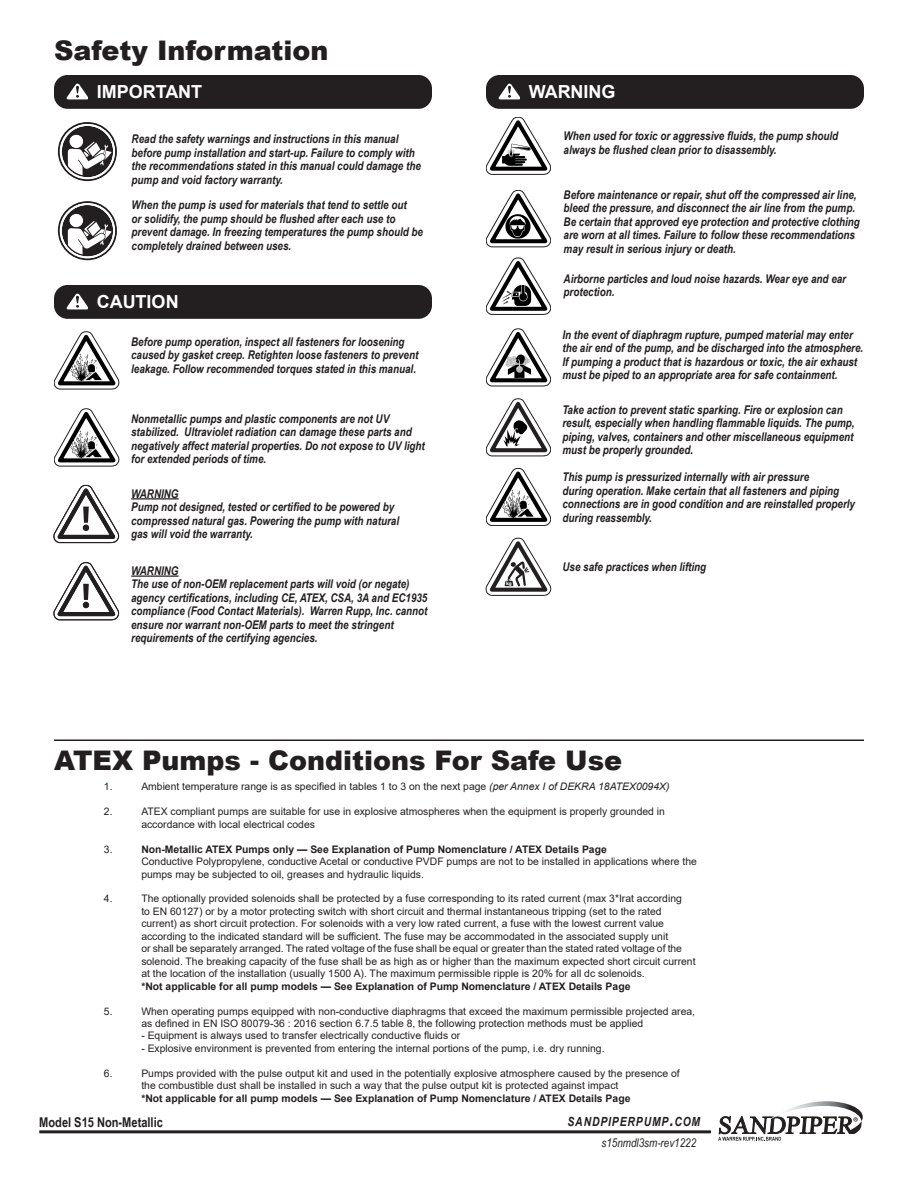
<style>
.page{position:relative;width:918px;height:1188px;background:#fff}
.page>*{position:absolute;margin:0;border:0;box-sizing:border-box;transform-origin:0 0}
.Drawing_Headline{font:900 27px "Arial";color:#231f20}
.Subhead_1{font:700 18px "Arial";color:#fff}
.t1{font:700 13.5px "Arial Narrow";color:#231f20}
.t2{font:italic 700 12.6px "Arial Narrow";letter-spacing:.07em;color:#231f20}
.t3{font:italic 700 12px/13.5px "Arial Narrow";color:#231f20}
.t4{font:italic 12px "Arial Narrow";color:#231f20}
.t5{font:10.35px/12.5px "Arial";color:#231f20}
.t6{font:700 5.1px "Myriad Pro";color:#fff}
.s1{font-style:italic}
.s2{font-weight:700}
.s3{font-size:18px}
</style>
<div class="page">
<hr style="left:39px;top:1130px;width:672px;height:3px;background:#231f20">
<svg style="left:718px;top:1101px;width:145px;height:41px"></svg>
<div style="left:54px;top:75px;width:378px;height:34px;background:#231f20;border-radius:13px"></div>
<img style="left:67px;top:84px;width:20px;height:15px">
<hr style="left:54px;top:740px;width:810px;height:1px;background:#231f20">
<svg style="left:62px;top:126px;width:51px;height:51px"></svg>
<div style="left:58px;top:122px;width:59px;height:59px;border:2px solid #231f20;border-radius:50%"></div>
<div style="left:60px;top:124px;width:55px;height:55px;border:2px solid #fff;border-radius:50%"></div>
<img style="left:62px;top:126px;width:51px;height:51px;border-radius:25px">
<div style="left:70px;top:135px;width:13px;height:12px;background:#fff;border-radius:50%"></div>
<div style="left:70px;top:135px;width:13px;height:13px;border:1px solid #fff;border-radius:50%"></div>
<svg style="left:62px;top:205px;width:51px;height:51px"></svg>
<div style="left:58px;top:201px;width:59px;height:59px;border:2px solid #231f20;border-radius:50%"></div>
<div style="left:60px;top:203px;width:55px;height:55px;border:2px solid #fff;border-radius:50%"></div>
<img style="left:62px;top:206px;width:51px;height:50px;border-radius:25px">
<div style="left:70px;top:214px;width:13px;height:13px;background:#fff;border-radius:50%"></div>
<div style="left:70px;top:214px;width:13px;height:13px;border:1px solid #fff;border-radius:50%"></div>
<svg style="left:54px;top:332px;width:65px;height:58px"></svg>
<div style="left:54px;top:285px;width:378px;height:34px;background:#231f20;border-radius:13px"></div>
<img style="left:67px;top:294px;width:20px;height:15px">
<div style="left:486px;top:75px;width:378px;height:34px;background:#231f20;border-radius:13px"></div>
<img style="left:499px;top:84px;width:20px;height:15px">
<svg style="left:54px;top:409px;width:65px;height:58px"></svg>
<svg style="left:486px;top:117px;width:65px;height:58px"></svg>
<svg style="left:486px;top:258px;width:65px;height:57px"></svg>
<svg style="left:486px;top:190px;width:65px;height:57px"></svg>
<svg style="left:486px;top:329px;width:65px;height:57px"></svg>
<svg style="left:486px;top:468px;width:65px;height:58px"></svg>
<svg style="left:486px;top:399px;width:65px;height:57px"></svg>
<svg style="left:53px;top:485px;width:67px;height:58px"></svg>
<hr style="left:131px;top:498px;width:48px;height:2px;background:#231f20">
<svg style="left:485px;top:538px;width:67px;height:58px"></svg>
<svg style="left:53px;top:562px;width:67px;height:59px"></svg>
<hr style="left:131px;top:575px;width:48px;height:2px;background:#231f20">
<p class="Drawing_Headline" style="left:54px;top:31px;width:276px">Safety Information</p>
<p class="Subhead_1" style="left:97px;top:79px;width:107px">IMPORTANT</p>
<p class="t3" style="left:132px;top:132px;width:291px">Read the safety warnings and instructions in this manual before pump installation and start-up. Failure to comply with the recommendations stated in this manual could damage the pump and void factory warranty.</p>
<p class="t3" style="left:564px;top:128px;width:276px">When used for toxic or aggressive fluids, the pump should always be flushed clean prior to disassembly.</p>
<p class="Subhead_1" style="left:529px;top:79px;width:88px">WARNING</p>
<p class="t3" style="left:132px;top:198px;width:293px">When the pump is used for materials that tend to settle out<br>or solidify, the pump should be flushed after each use to prevent damage. In freezing temperatures the pump should be completely drained between uses.</p>
<p class="Subhead_1" style="left:97px;top:289px;width:83px">CAUTION</p>
<p class="t3" style="left:131px;top:334px;width:289px">Before pump operation, inspect all fasteners for loosening caused by gasket creep. Retighten loose fasteners to prevent leakage. Follow recommended torques stated in this manual.</p>
<p class="t3" style="left:131px;top:411px;width:295px">Nonmetallic pumps and plastic components are not UV stabilized. Ultraviolet radiation can damage these parts and negatively affect material properties. Do not expose to UV light for extended periods of time.</p>
<p class="t3" style="left:131px;top:486px;width:49px">WARNING</p>
<p class="t3" style="left:131px;top:500px;width:269px">Pump not designed, tested or certified to be powered by compressed natural gas. Powering the pump with natural gas will void the warranty.</p>
<p class="t3" style="left:131px;top:563px;width:49px">WARNING</p>
<p class="t3" style="left:131px;top:577px;width:298px">The use of non-OEM replacement parts will void (or negate) agency certifications, including CE, ATEX, CSA, 3A and EC1935 compliance (Food Contact Materials). Warren Rupp, Inc. cannot ensure nor warrant non-OEM parts to meet the stringent requirements of the certifying agencies.</p>
<p class="t6" style="left:506px;top:580px;width:7px">kg</p>
<p class="t3" style="left:564px;top:187px;width:298px">Before maintenance or repair, shut off the compressed air line, bleed the pressure, and disconnect the air line from the pump.<br>Be certain that approved eye protection and protective clothing are worn at all times. Failure to follow these recommendations may result in serious injury or death.</p>
<p class="t3" style="left:564px;top:271px;width:284px">Airborne particles and loud noise hazards. Wear eye and ear protection.</p>
<p class="t3" style="left:562px;top:327px;width:302px">In the event of diaphragm rupture, pumped material may enter the air end of the pump, and be discharged into the atmosphere.<br>If pumping a product that is hazardous or toxic, the air exhaust must be piped to an appropriate area for safe containment.</p>
<p class="t3" style="left:562px;top:402px;width:294px">Take action to prevent static sparking. Fire or explosion can result, especially when handling flammable liquids. The pump, piping, valves, containers and other miscellaneous equipment must be properly grounded.</p>
<p class="t3" style="left:562px;top:470px;width:294px">This pump is pressurized internally with air pressure<br>during operation. Make certain that all fasteners and piping connections are in good condition and are reinstalled properly during reassembly.</p>
<p class="t3" style="left:562px;top:559px;width:145px">Use safe practices when lifting</p>
<p class="Drawing_Headline" style="left:54px;top:741px;width:570px">ATEX Pumps - Conditions For Safe Use</p>
<p class="t5" style="left:104px;top:780px;width:10px">1.</p>
<p class="t5" style="left:141px;top:780px;width:530px">Ambient temperature range is as specified in tables 1 to 3 on the next page <span class="s1">(per Annex I of DEKRA 18ATEX0094X)</span></p>
<p class="t5" style="left:104px;top:805px;width:10px">2.</p>
<p class="t5" style="left:141px;top:805px;width:525px">ATEX compliant pumps are suitable for use in explosive atmospheres when the equipment is properly grounded in accordance with local electrical codes</p>
<p class="t5" style="left:104px;top:843px;width:10px">3.</p>
<p class="t5" style="left:141px;top:843px;width:557px"><span class="s2">Non-Metallic ATEX Pumps only — See Explanation of Pump Nomenclature / ATEX Details Page<br></span>Conductive Polypropylene, conductive Acetal or conductive PVDF pumps are not to be installed in applications where the pumps may be subjected to oil, greases and hydraulic liquids.</p>
<p class="t5" style="left:104px;top:893px;width:10px">4.</p>
<p class="t5" style="left:141px;top:893px;width:556px">The optionally provided solenoids shall be protected by a fuse corresponding to its rated current (max 3*Irat according<br>to EN 60127) or by a motor protecting switch with short circuit and thermal instantaneous tripping (set to the rated current) as short circuit protection. For solenoids with a very low rated current, a fuse with the lowest current value according to the indicated standard will be suffi cient. The fuse may be accommodated in the associated supply unit<br>or shall be separately arranged. The rated voltage of the fuse shall be equal or greater than the stated rated voltage of the solenoid. The breaking capacity of the fuse shall be as high as or higher than the maximum expected short circuit current at the location of the installation (usually 1500 A). The maximum permissible ripple is 20% for all dc solenoids.<br><span class="s2">*Not applicable for all pump models — See Explanation of Pump Nomenclature / ATEX Details Page</span></p>
<p class="t5" style="left:104px;top:1005px;width:10px">5.</p>
<p class="t5" style="left:141px;top:1005px;width:555px">When operating pumps equipped with non-conductive diaphragms that exceed the maximum permissible projected area, as defined in EN ISO 80079-36 : 2016 section 6.7.5 table 8, the following protection methods must be applied</p>
<p class="t5" style="left:141px;top:1030px;width:321px">- Equipment is always used to transfer electrically conductive fluids or</p>
<p class="t5" style="left:141px;top:1042px;width:465px">- Explosive environment is prevented from entering the internal portions of the pump, i.e. dry running.</p>
<p class="t5" style="left:104px;top:1067px;width:10px">6.</p>
<p class="t5" style="left:141px;top:1067px;width:540px">Pumps provided with the pulse output kit and used in the potentially explosive atmosphere caused by the presence of the combustible dust shall be installed in such a way that the pulse output kit is protected against impact<br><span class="s2">*Not applicable for all pump models — See Explanation of Pump Nomenclature / ATEX Details Page</span></p>
<p class="t1" style="left:39px;top:1112px;width:125px">Model S15 Non-Metallic</p>
<p class="t2" style="left:568px;top:1112px;width:134px">SANDPIPERPUMP<span class="s3">.</span>COM</p>
<p class="t4" style="left:602px;top:1135px;width:96px">s15nmdl3sm-rev1222</p>
</div>
